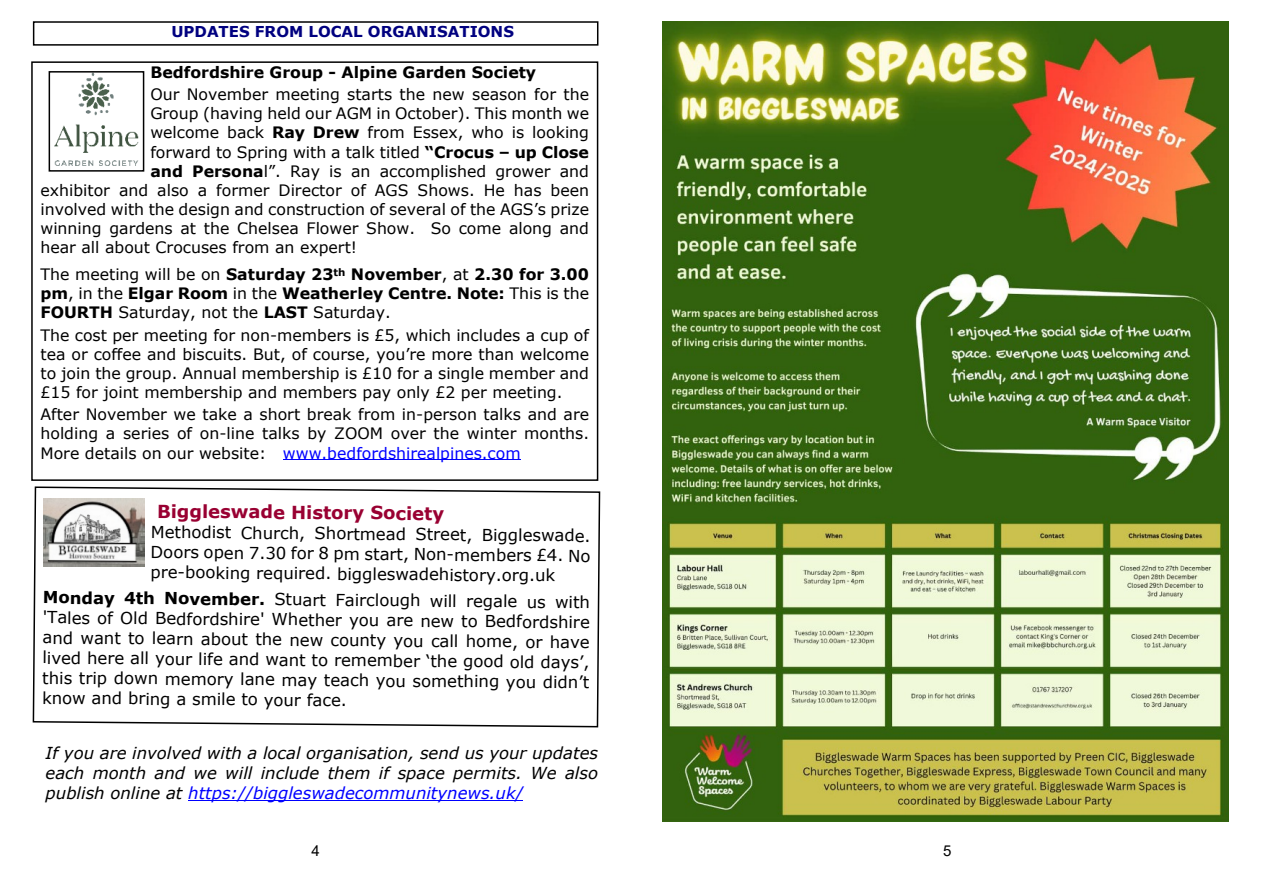
<style>
.page{position:relative;width:1263px;height:893px;background:#fff}
.page>*{position:absolute;margin:0;border:0;box-sizing:border-box;transform-origin:0 0}
.t1{font:700 18px "Verdana";color:#990032}
.t2{font:16.5px/20.4px "Verdana";color:#000;text-align:justify}
.t3{font:italic 16.5px/20.1px "Verdana";color:#000;text-align:justify}
.t4{font:15.75px/19.2px "Verdana";color:#000;text-align:justify}
.t5{font:700 15.75px/19.2px "Verdana";color:#000;text-align:justify}
.t6{font:700 15px "Verdana";color:#000080}
.t7{font:15px "Arial";color:#000}
.s1{font-weight:700}
.s2{font-weight:400}
.s3{color:#00f}
</style>
<div class="page">
<div style="left:33px;top:21px;width:565px;height:25px;border:2px solid #000"></div>
<div style="left:31px;top:61px;width:567px;height:420px;border:2px solid #000"></div>
<hr style="left:283px;top:459px;width:238px;height:1px;background:#00f">
<img style="left:54px;top:74px;width:85px;height:92px">
<div style="left:49px;top:71px;width:95px;height:101px;border:2px solid #000"></div>
<svg style="left:32px;top:486px;width:569px;height:242px"></svg>
<img style="left:43px;top:498px;width:101px;height:69px">
<hr style="left:188px;top:800px;width:335px;height:1px;background:#00f">
<img style="left:662px;top:21px;width:566px;height:800px">
<p class="t6" style="left:171px;top:26px;width:344px">UPDATES FROM LOCAL ORGANISATIONS</p>
<p class="t5" style="left:150px;top:64px;width:387px">Bedfordshire Group - Alpine Garden Society</p>
<p class="t4" style="left:150px;top:86px;width:440px">Our November meeting starts the new season for the</p>
<p class="t4" style="left:150px;top:105px;width:440px">Group (having held our AGM in October). This month we</p>
<p class="t4" style="left:150px;top:124px;width:440px">welcome back <span class="s1">Ray Drew</span> from Essex, who is looking</p>
<p class="t4" style="left:150px;top:144px;width:440px">forward to Spring with a talk titled <span class="s1">“Crocus – up Close</span></p>
<p class="t4" style="left:150px;top:163px;width:440px"><span class="s1">and Persona</span>l”. Ray is an accomplished grower and</p>
<p class="t4" style="left:40px;top:182px;width:550px">exhibitor and also a former Director of AGS Shows. He has been</p>
<p class="t4" style="left:40px;top:201px;width:550px">involved with the design and construction of several of the AGS’s prize</p>
<p class="t4" style="left:40px;top:220px;width:550px">winning gardens at the Chelsea Flower Show. So come along and</p>
<p class="t4" style="left:40px;top:239px;width:318px">hear all about Crocuses from an expert!</p>
<p class="t5" style="left:40px;top:266px;width:550px"><span class="s2">The meeting will be on</span> Saturday 23<sup>th</sup> November<span class="s2">, at</span> 2.30 for 3.00 pm<span class="s2">, in the</span> Elgar Room <span class="s2">in the</span> Weatherley Centre. Note: <span class="s2">This is the </span>FOURTH <span class="s2">Saturday, not the</span> LAST <span class="s2">Saturday.</span></p>
<p class="t4" style="left:40px;top:327px;width:550px">The cost per meeting for non-members is £5, which includes a cup of tea or coffee and biscuits. But, of course, you’re more than welcome to join the group. Annual membership is £10 for a single member and £15 for joint membership and members pay only £2 per meeting.</p>
<p class="t4" style="left:40px;top:406px;width:550px">After November we take a short break from in-person talks and are holding a series of on-line talks by ZOOM over the winter months.<br>More details on our website: <span class="s3">www.bedfordshirealpines.com</span></p>
<p class="t1" style="left:157px;top:502px;width:288px;rotate:1deg">Biggleswade History Society</p>
<p class="t2" style="left:151px;top:521px;width:441px;rotate:1deg">Methodist Church, Shortmead Street, Biggleswade.<br>Doors open 7.30 for 8 pm start, Non-members £4. No pre-booking required. biggleswadehistory.org.uk</p>
<p class="t2" style="left:43px;top:585px;width:549px;rotate:1deg"><span class="s1">Monday 4th November.</span> Stuart Fairclough will regale us with 'Tales of Old Bedfordshire' Whether you are new to Bedfordshire and want to learn about the new county you call home, or have lived here all your life and want to remember ‘the good old days’, this trip down memory lane may teach you something you didn’t know and bring a smile to your face.</p>
<p class="t3" style="left:46px;top:745px;width:554px">If you are involved with a local organisation, send us your updates each month and we will include them if space permits. We also publish online at <span class="s3">https://biggleswadecommunitynews.uk/</span></p>
<p class="t7" style="left:312px;top:845px;width:10px">4</p>
<p class="t7" style="left:943px;top:845px;width:10px">5</p>
</div>
